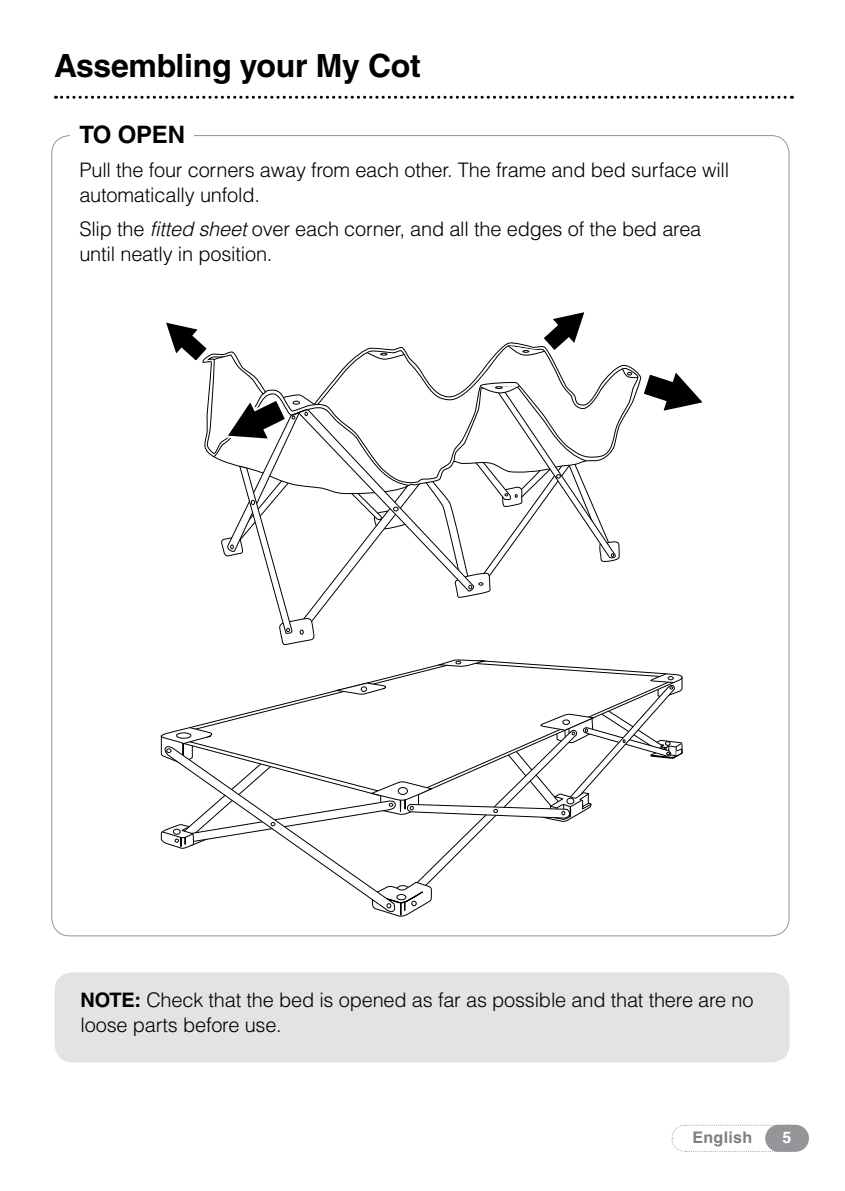
<style>
.page{position:relative;width:845px;height:1191px;background:#fff}
.page>*{position:absolute;margin:0;border:0;box-sizing:border-box;transform-origin:0 0}
.t1{font:700 32px "Helvetica LT Std";letter-spacing:-.01em;color:#000}
.t2{font:700 24px "Helvetica LT Std";letter-spacing:-.01em;color:#000}
.t3{font:300 20px/25px "Helvetica LT Std";letter-spacing:-.01em;color:#000}
.t4{font:700 16px "Helvetica LT Std";letter-spacing:.02em;color:#808080}
.t5{font:700 16px "Helvetica LT Std";color:#fff}
.s1{font-style:italic}
.s2{font-weight:700}
</style>
<div class="page">
<svg style="left:405px;top:662px;width:256px;height:11px"></svg>
<svg style="left:439px;top:659px;width:46px;height:8px"></svg>
<svg style="left:160px;top:673px;width:523px;height:244px"></svg>
<svg style="left:671px;top:1124px;width:138px;height:28px"></svg>
<svg style="left:56px;top:96px;width:736px;height:3px"></svg>
<div style="left:55px;top:972px;width:734px;height:90px;background:#e2e3e4;border-radius:18px"></div>
<svg style="left:166px;top:312px;width:537px;height:333px"></svg>
<h1 class="t1" style="left:54px;top:46px;width:368px">Assembling your My Cot</h1>
<p class="t2" style="left:79px;top:120px;width:107px">TO OPEN</p>
<p class="t3" style="left:79px;top:157px;width:651px">Pull the four corners away from each other. The frame and bed surface will automatically unfold.</p>
<p class="t3" style="left:79px;top:216px;width:623px">Slip the <span class="s1">fitted sheet</span> over each corner, and all the edges of the bed area until neatly in position.</p>
<p class="t3" style="left:81px;top:987px;width:674px"><span class="s2">NOTE:</span> Check that the bed is opened as far as possible and that there are no loose parts before use.</p>
<p class="t4" style="left:692px;top:1128px;width:61px">English</p>
<p class="t5" style="left:782px;top:1128px;width:10px">5</p>
</div>
